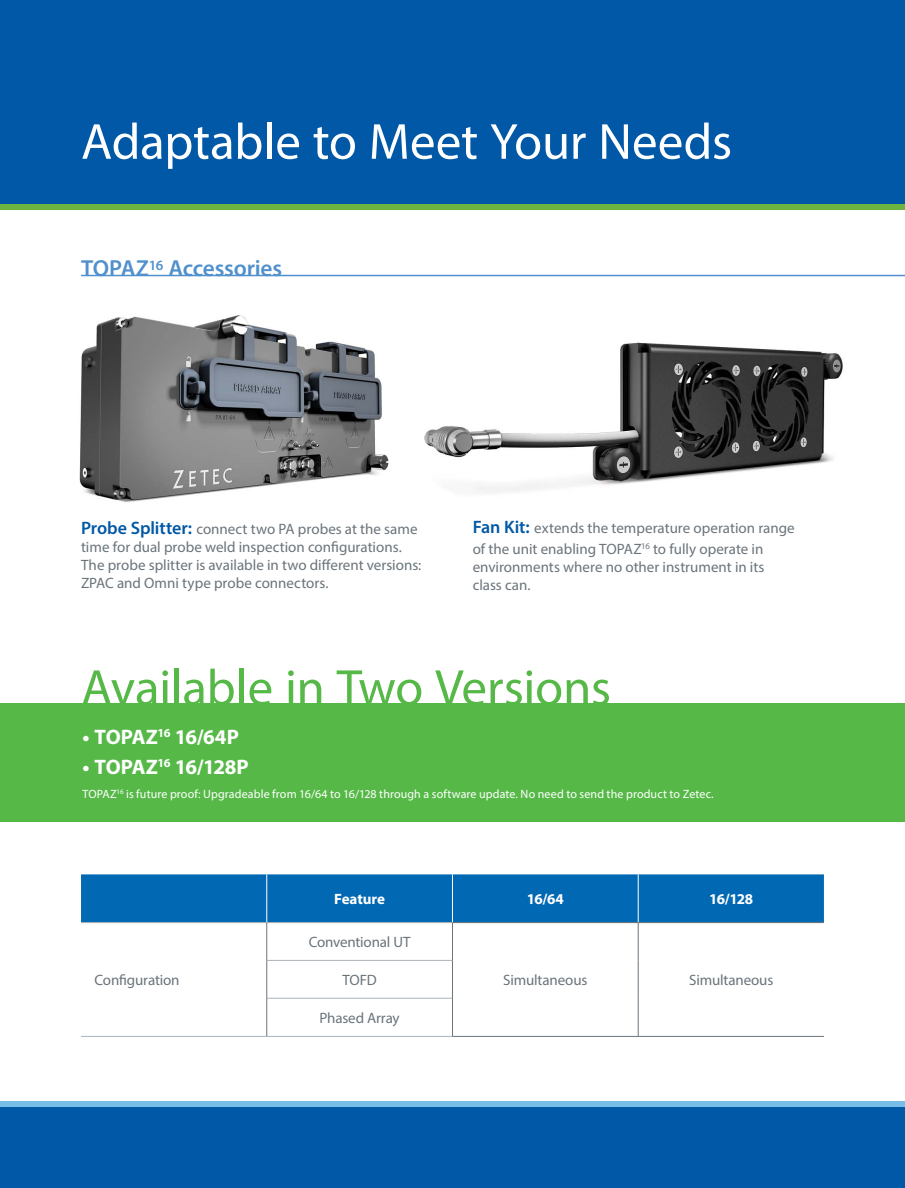
<style>
.page{position:relative;width:905px;height:1188px;background:#fff}
.page>*{position:absolute;margin:0;border:0;box-sizing:border-box;transform-origin:0 0}
.t1{font:51px "Myriad Pro";letter-spacing:-.005em;color:#fff}
.t2{font:51px "Myriad Pro";letter-spacing:-.01em;color:#56b947}
.ST{font:600 23.25px "Myriad Pro";letter-spacing:-.01em;color:#5090cc}
.TC{font:700 21px "Myriad Pro";letter-spacing:-.01em;color:#fff}
.TC-2{font:15px/18px "Myriad Pro";color:#6a747b}
.t3{font:700 15px "Myriad Pro";letter-spacing:-.01em;color:#fff}
.TC-3{font:12px "Myriad Pro";letter-spacing:.01em;color:#fff}
.s1{font-weight:600;font-size:18px;color:#0158a6}
</style>
<div class="page">
<div style="left:0;top:1104px;width:904px;height:84px;background:#0158a6"></div>
<div style="left:0;top:1101px;width:904px;height:6px;background:#78bde8"></div>
<div style="left:0;top:0;width:904px;height:205px;background:#0158a6"></div>
<div style="left:0;top:204px;width:904px;height:6px;background:#6cb43f"></div>
<img style="left:79px;top:274px;width:345px;height:228px">
<img style="left:424px;top:274px;width:426px;height:219px">
<div style="left:0;top:703px;width:904px;height:119px;background:#56b947"></div>
<div style="left:81px;top:874px;width:742px;height:48px;background:#0168b3"></div>
<hr style="left:267px;top:960px;width:185px;height:1px;background:#adb4ba">
<hr style="left:267px;top:998px;width:185px;height:1px;background:#adb4ba">
<hr style="left:81px;top:1036px;width:186px;height:1px;background:#adb4ba">
<hr style="left:267px;top:1036px;width:185px;height:1px;background:#adb4ba">
<hr style="left:452px;top:1036px;width:186px;height:1px;background:#6a747b">
<hr style="left:638px;top:1036px;width:185px;height:1px;background:#6a747b">
<hr style="left:266px;top:874px;width:1px;height:48px;background:#fff">
<hr style="left:452px;top:874px;width:1px;height:48px;background:#fff">
<hr style="left:637px;top:874px;width:1px;height:48px;background:#fff">
<hr style="left:267px;top:922px;width:185px;height:1px;background:#adb4ba">
<hr style="left:452px;top:922px;width:186px;height:1px;background:#6a747b">
<hr style="left:452px;top:923px;width:1px;height:37px;background:#6a747b">
<hr style="left:452px;top:960px;width:1px;height:38px;background:#6a747b">
<hr style="left:452px;top:998px;width:1px;height:38px;background:#6a747b">
<hr style="left:638px;top:922px;width:185px;height:1px;background:#6a747b">
<hr style="left:637px;top:923px;width:1px;height:37px;background:#6a747b">
<hr style="left:637px;top:960px;width:1px;height:38px;background:#6a747b">
<hr style="left:637px;top:998px;width:1px;height:38px;background:#6a747b">
<hr style="left:81px;top:922px;width:186px;height:1px;background:#adb4ba">
<hr style="left:266px;top:923px;width:1px;height:37px;background:#6a747b">
<hr style="left:266px;top:960px;width:1px;height:38px;background:#6a747b">
<hr style="left:266px;top:998px;width:1px;height:38px;background:#6a747b">
<hr style="left:81px;top:275px;width:823px;height:1px;background:#5090cc">
<p class="t1" style="left:81px;top:110px;width:652px">Adaptable to Meet Your Needs</p>
<p class="ST" style="left:81px;top:253px;width:203px">TOPAZ<sup>16</sup> Accessories</p>
<p class="TC-2" style="left:81px;top:519px;width:342px"><span class="s1">Probe Splitter:</span> connect two PA probes at the same time for dual probe weld inspection configurations.<br>The probe splitter is available in two different versions:<br>ZPAC and Omni type probe connectors.</p>
<p class="TC-2" style="left:472px;top:518px;width:323px;line-height:21px"><span class="s1">Fan Kit:</span> extends the temperature operation range of the unit enabling TOPAZ<sup>16</sup> to fully operate in</p>
<p class="TC-2" style="left:472px;top:558px;width:293px">environments where no other instrument in its class can.</p>
<p class="t2" style="left:81px;top:656px;width:531px">Available in Two Versions</p>
<p class="TC" style="left:82px;top:723px;width:158px">• TOPAZ<sup>16</sup> 16/64P</p>
<p class="TC" style="left:82px;top:753px;width:168px">• TOPAZ<sup>16</sup> 16/128P</p>
<p class="TC-3" style="left:82px;top:786px;width:632px">TOPAZ<sup>16</sup> is future proof: Upgradeable from 16/64 to 16/128 through a software update. No need to send the product to Zetec.</p>
<p class="TC-2" style="left:94px;top:971px;width:86px">Configuration</p>
<p class="t3" style="left:334px;top:889px;width:53px">Feature</p>
<p class="t3" style="left:527px;top:889px;width:38px">16/64</p>
<p class="t3" style="left:709px;top:889px;width:46px">16/128</p>
<p class="TC-2" style="left:309px;top:933px;width:103px">Conventional UT</p>
<p class="TC-2" style="left:342px;top:971px;width:36px">TOFD</p>
<p class="TC-2" style="left:503px;top:971px;width:86px">Simultaneous</p>
<p class="TC-2" style="left:689px;top:971px;width:86px">Simultaneous</p>
<p class="TC-2" style="left:319px;top:1009px;width:82px">Phased Array</p>
</div>
